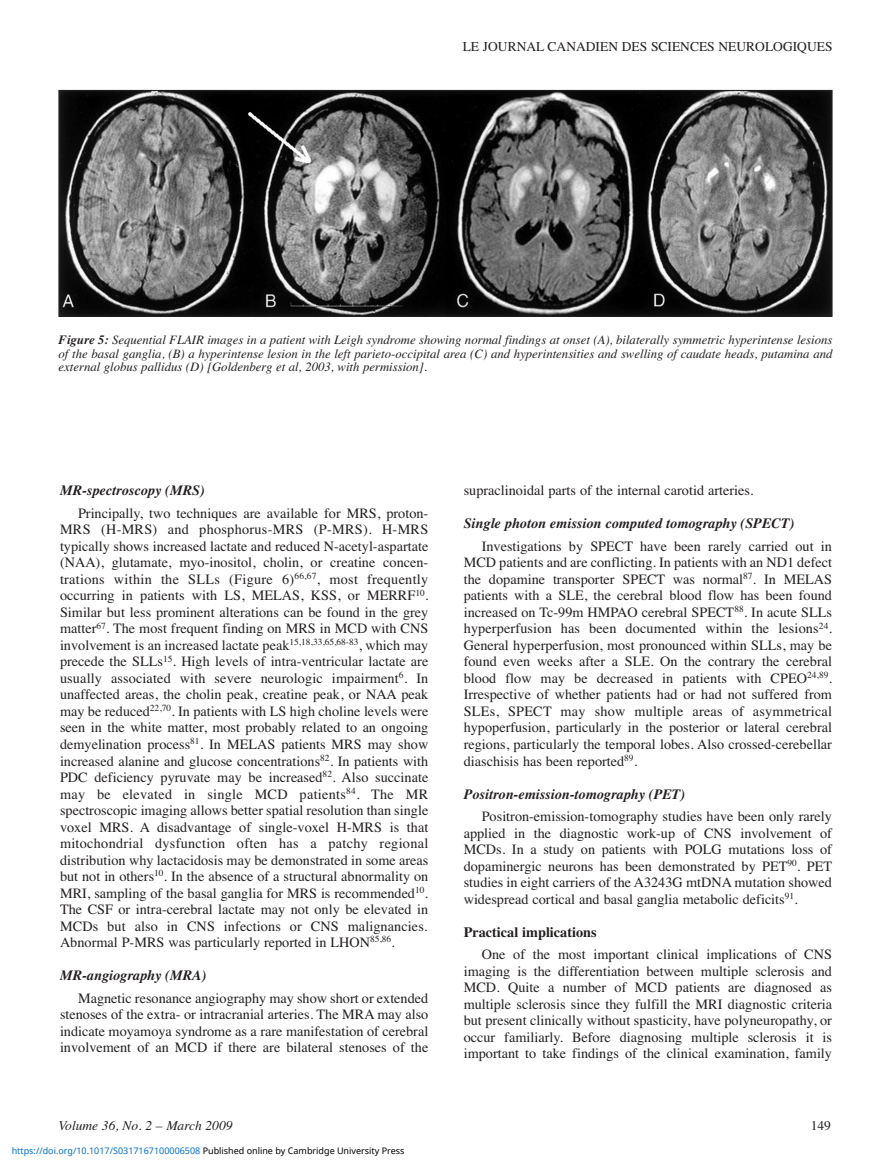
<style>
.page{position:relative;width:891px;height:1175px;background:#fff}
.page>*{position:absolute;margin:0;border:0;box-sizing:border-box;transform-origin:0 0}
.t1{font:14.25px/16.5px "Times";color:#231f20;text-align:justify}
.t2{font:italic 700 14.25px "Times";color:#231f20}
.t3{font:700 14.25px "Times";color:#231f20}
.t4{font:13.5px "Times";color:#231f20}
.t5{font:italic 13.5px "Times";color:#231f20}
.t6{font:italic 12.75px/13.5px "Times";color:#231f20;text-align:justify}
.t7{font:9px "Noto Sans";color:#0172cf}
.s1{font-weight:700}
.s2{color:#000}
</style>
<div class="page">
<img style="left:61px;top:92px;width:769px;height:223px">
<div style="left:59px;top:90px;width:773px;height:227px;border:1px solid #231f20"></div>
<p class="t4" style="left:463px;top:38px;width:371px">LE JOURNAL CANADIEN DES SCIENCES NEUROLOGIQUES</p>
<p class="t6" style="left:59px;top:333px;width:775px"><span class="s1">Figure 5:</span> Sequential FLAIR images in a patient with Leigh syndrome showing normal findings at onset (A), bilaterally symmetric hyperintense lesions of the basal ganglia, (B) a hyperintense lesion in the left parieto-occipital area (C) and hyperintensities and swelling of caudate heads, putamina and external globus pallidus (D) [Goldenberg et al, 2003, with permission].</p>
<p class="t2" style="left:60px;top:482px;width:146px">MR-spectroscopy (MRS)</p>
<p class="t1" style="left:60px;top:505px;width:370px;text-indent:18px">Principally, two techniques are available for MRS, proton-MRS (H-MRS) and phosphorus-MRS (P-MRS). H-MRS typically shows increased lactate and reduced N-acetyl-aspartate (NAA), glutamate, myo-inositol, cholin, or creatine concen&shy;trations within the SLLs (Figure 6)<sup>66,67</sup>, most frequently occurring in patients with LS, MELAS, KSS, or MERRF<sup>10</sup>.<br>Similar but less prominent alterations can be found in the grey matter<sup>67</sup>. The most frequent finding on MRS in MCD with CNS involvement is an increased lactate peak<sup>15,18,33,65,68-83</sup>, which may precede the SLLs<sup>15</sup>. High levels of intra-ventricular lactate are usually associated with severe neurologic impairment<sup>6</sup>. In unaffected areas, the cholin peak, creatine peak, or NAA peak may be reduced<sup>22,70</sup>. In patients with LS high choline levels were seen in the white matter, most probably related to an ongoing demyelination process<sup>81</sup>. In MELAS patients MRS may show increased alanine and glucose concentrations<sup>82</sup>. In patients with PDC deficiency pyruvate may be increased<sup>82</sup>. Also succinate may be elevated in single MCD patients<sup>84</sup>. The MR spectroscopic imaging allows better spatial resolution than single voxel MRS. A disadvantage of single-voxel H-MRS is that mitochondrial dysfunction often has a patchy regional distribution why lactacidosis may be demonstrated in some areas but not in others<sup>10</sup>. In the absence of a structural abnormality on MRI, sampling of the basal ganglia for MRS is recommended<sup>10</sup>.<br>The CSF or intra-cerebral lactate may not only be elevated in MCDs but also in CNS infections or CNS malignancies.<br>Abnormal P-MRS was particularly reported in LHON<sup>85,86</sup>.</p>
<p class="t2" style="left:60px;top:966px;width:148px">MR-angiography (MRA)</p>
<p class="t1" style="left:60px;top:989px;width:370px;text-indent:18px">Magnetic resonance angiography may show short or extended stenoses of the extra- or intracranial arteries. The MRA may also indicate moyamoya syndrome as a rare manifestation of cerebral involvement of an MCD if there are bilateral stenoses of the</p>
<p class="t1" style="left:464px;top:482px;width:291px">supraclinoidal parts of the internal carotid arteries.</p>
<p class="t2" style="left:464px;top:515px;width:332px">Single photon emission computed tomography (SPECT)</p>
<p class="t1" style="left:464px;top:538px;width:370px;text-indent:18px">Investigations by SPECT have been rarely carried out in MCD patients and are conflicting. In patients with an ND1 defect the dopamine transporter SPECT was normal<sup>87</sup>. In MELAS patients with a SLE, the cerebral blood flow has been found increased on Tc-99m HMPAO cerebral SPECT<sup>88</sup>. In acute SLLs hyperperfusion has been documented within the lesions<sup>24</sup>.<br>General hyperperfusion, most pronounced within SLLs, may be found even weeks after a SLE. On the contrary the cerebral blood flow may be decreased in patients with CPEO<sup>24,89</sup>.<br>Irrespective of whether patients had or had not suffered from SLEs, SPECT may show multiple areas of asymmetrical hypoperfusion, particularly in the posterior or lateral cerebral regions, particularly the temporal lobes. Also crossed-cerebellar diaschisis has been reported<sup>89</sup>.</p>
<p class="t2" style="left:464px;top:785px;width:223px">Positron-emission-tomography (PET)</p>
<p class="t1" style="left:464px;top:808px;width:370px;text-indent:18px">Positron-emission-tomography studies have been only rarely applied in the diagnostic work-up of CNS involvement of MCDs. In a study on patients with POLG mutations loss of dopaminergic neurons has been demonstrated by PET<sup>90</sup>. PET studies in eight carriers of the A3243G mtDNA mutation showed widespread cortical and basal ganglia metabolic deficits<sup>91</sup>.</p>
<p class="t3" style="left:464px;top:923px;width:134px">Practical implications</p>
<p class="t1" style="left:464px;top:946px;width:370px;text-indent:18px">One of the most important clinical implications of CNS imaging is the differentiation between multiple sclerosis and MCD. Quite a number of MCD patients are diagnosed as multiple sclerosis since they fulfill the MRI diagnostic criteria but present clinically without spasticity, have polyneuropathy, or occur familiarly. Before diagnosing multiple sclerosis it is important to take findings of the clinical examination, family</p>
<p class="t5" style="left:59px;top:1117px;width:176px">Volume 36, No. 2 – March 2009</p>
<p class="t4" style="left:811px;top:1117px;width:22px">149</p>
<p class="t7" style="left:12px;top:1143px;width:394px">https://doi.org/10.1017/S0317167100006508 <span class="s2">Published online by Cambridge University Press</span></p>
</div>
